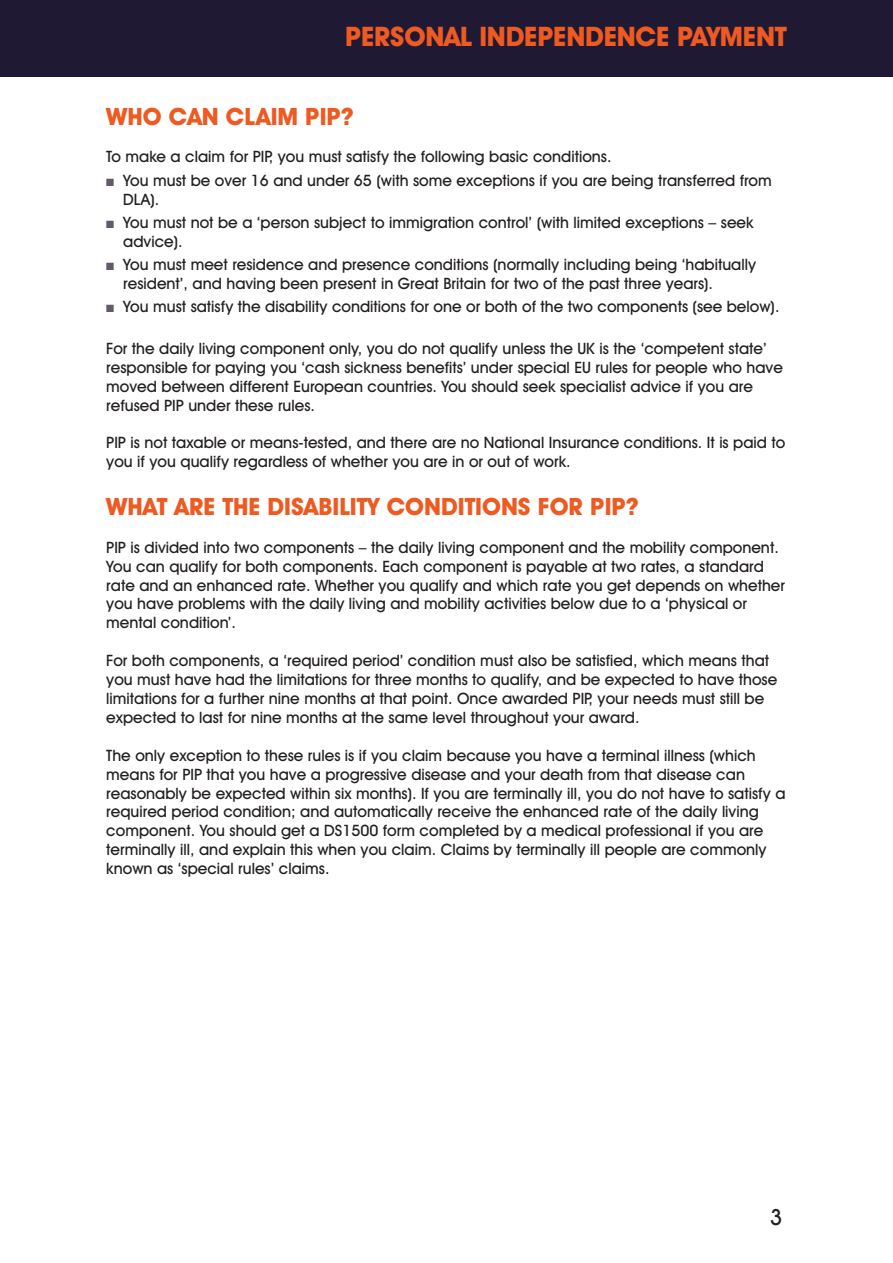
<style>
.page{position:relative;width:893px;height:1263px;background:#fff}
.page>*{position:absolute;margin:0;border:0;box-sizing:border-box;transform-origin:0 0}
.t1{font:700 27px "Avant Garde IT Cby BT";letter-spacing:-.01em;color:#ed5a22}
.Headings{font:700 24px "Avant Garde IT Cby BT";color:#ed5a22}
.t2{font:500 22.35px "Avant Garde IT Cby BT";color:#231f20}
.t3{font:500 15.75px/18.9px "Avant Garde IT Cby BT";color:#231f20}
.s1{color:#625a6b}
</style>
<div class="page">
<div style="left:0;top:0;width:893px;height:77px;background:#201933"></div>
<p class="t1" style="left:345px;top:20px;width:443px">PERSONAL INDEPENDENCE PAYMENT</p>
<p class="Headings" style="left:106px;top:102px;width:249px">WHO CAN CLAIM PIP?</p>
<p class="t3" style="left:106px;top:147px;width:507px">To make a claim for PIP, you must satisfy the following basic conditions.</p>
<p class="t3" style="left:123px;top:170px;width:650px;text-indent:-17px"><span class="s1">■</span> You must be over 16 and under 65 (with some exceptions if you are being transferred from<br>DLA).</p>
<p class="t3" style="left:123px;top:212px;width:632px;text-indent:-17px"><span class="s1">■</span> You must not be a ‘person subject to immigration control’ (with limited exceptions – seek advice).</p>
<p class="t3" style="left:123px;top:255px;width:634px;text-indent:-17px"><span class="s1">■</span> You must meet residence and presence conditions (normally including being ‘habitually resident’, and having been present in Great Britain for two of the past three years).</p>
<p class="t3" style="left:106px;top:297px;width:675px"><span class="s1">■</span> You must satisfy the disability conditions for one or both of the two components (see below).</p>
<p class="t3" style="left:106px;top:339px;width:678px">For the daily living component only, you do not qualify unless the UK is the ‘competent state’ responsible for paying you ‘cash sickness benefits’ under special EU rules for people who have moved between different European countries. You should seek specialist advice if you are refused PIP under these rules.</p>
<p class="t3" style="left:106px;top:433px;width:681px">PIP is not taxable or means-tested, and there are no National Insurance conditions. It is paid to you if you qualify regardless of whether you are in or out of work.</p>
<p class="Headings" style="left:106px;top:492px;width:534px">WHAT ARE THE DISABILITY CONDITIONS FOR PIP?</p>
<p class="t3" style="left:106px;top:538px;width:680px">PIP is divided into two components – the daily living component and the mobility component.<br>You can qualify for both components. Each component is payable at two rates, a standard rate and an enhanced rate. Whether you qualify and which rate you get depends on whether you have problems with the daily living and mobility activities below due to a ‘physical or mental condition’.</p>
<p class="t3" style="left:106px;top:651px;width:672px">For both components, a ‘required period’ condition must also be satisfied, which means that you must have had the limitations for three months to qualify, and be expected to have those limitations for a further nine months at that point. Once awarded PIP, your needs must still be expected to last for nine months at the same level throughout your award.</p>
<p class="t3" style="left:106px;top:745px;width:681px">The only exception to these rules is if you claim because you have a terminal illness (which means for PIP that you have a progressive disease and your death from that disease can reasonably be expected within six months). If you are terminally ill, you do not have to satisfy a required period condition; and automatically receive the enhanced rate of the daily living component. You should get a DS1500 form completed by a medical professional if you are terminally ill, and explain this when you claim. Claims by terminally ill people are commonly known as ‘special rules’ claims.</p>
<p class="t2" style="left:770px;top:1203px;width:14px">3</p>
</div>
